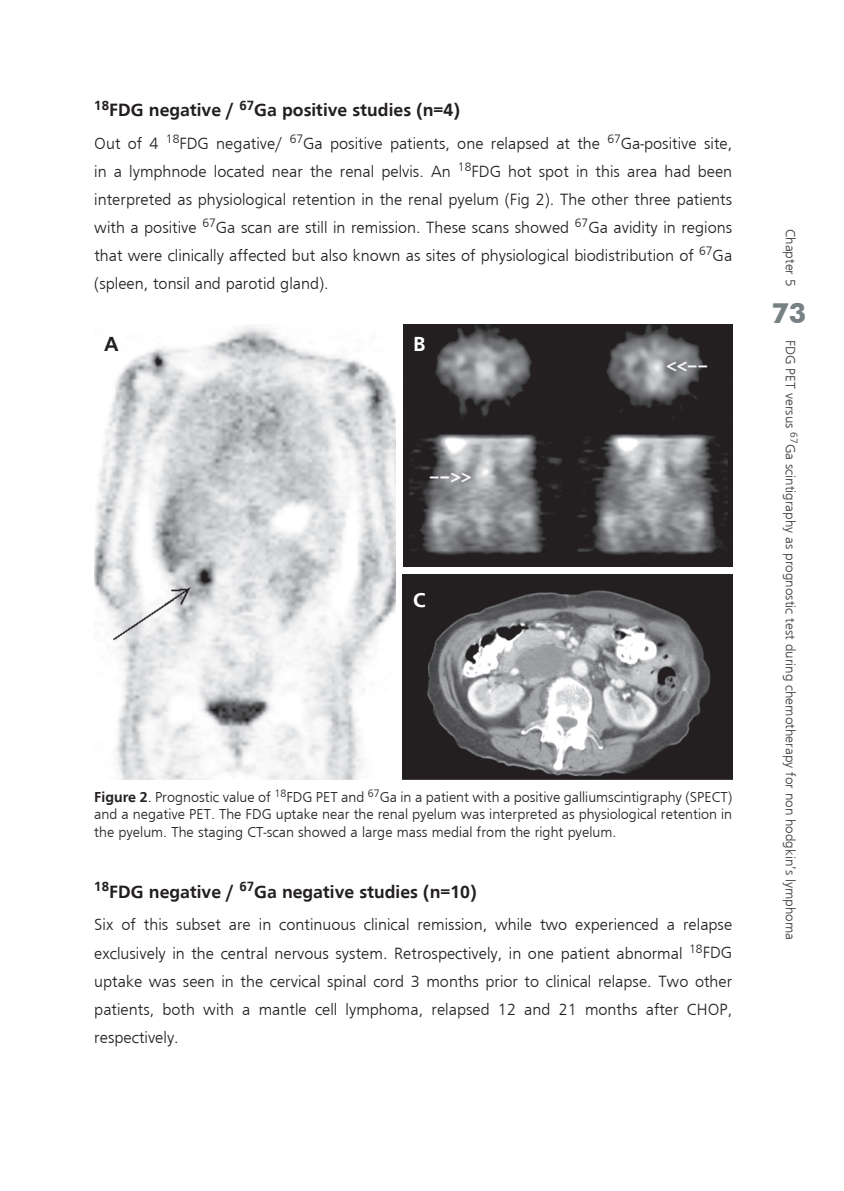
<style>
.page{position:relative;width:844px;height:1191px;background:#fff}
.page>*{position:absolute;margin:0;border:0;box-sizing:border-box;transform-origin:0 0}
.t1{font:700 28px "Futura BT";color:#778183}
.t2{font:700 21px "Frugal Sans";color:#fff}
.t3{font:700 21px "Frugal Sans";color:#231f20}
.t4{font:700 18.38px "Frugal Sans";color:#231f20}
.t5{font:300 16.8px/28px "Frugal Sans";color:#231f20;text-align:justify}
.t6{font:300 14.88px/17.8px "Frugal Sans";color:#231f20;text-align:justify}
.t7{font:300 14px "Frugal Sans";color:#3e3e3f}
.s1{font-weight:700}
</style>
<div class="page">
<img style="left:402px;top:574px;width:330px;height:206px">
<img style="left:94px;top:326px;width:301px;height:453px">
<img style="left:403px;top:324px;width:329px;height:243px">
<p class="t4" style="left:94px;top:99px;width:367px"><sup>18</sup>FDG negative / <sup>67</sup>Ga positive studies (n=4)</p>
<p class="t5" style="left:94px;top:129px;width:639px">Out of 4 <sup>18</sup>FDG negative/ <sup>67</sup>Ga positive patients, one relapsed at the <sup>67</sup>Ga-positive site, in a lymphnode located near the renal pelvis. An <sup>18</sup>FDG hot spot in this area had been interpreted as physiological retention in the renal pyelum (Fig 2). The other three patients with a positive <sup>67</sup>Ga scan are still in remission. These scans showed <sup>67</sup>Ga avidity in regions that were clinically affected but also known as sites of physiological biodistribution of <sup>67</sup>Ga (spleen, tonsil and parotid gland).</p>
<p class="t3" style="left:104px;top:332px;width:16px">A</p>
<p class="t2" style="left:413px;top:332px;width:14px">B</p>
<p class="t2" style="left:413px;top:587px;width:14px">C</p>
<p class="t6" style="left:94px;top:787px;width:639px"><span class="s1">Figure 2</span>. Prognostic value of <sup>18</sup>FDG PET and <sup>67</sup>Ga in a patient with a positive galliumscintigraphy (SPECT) and a negative PET. The FDG uptake near the renal pyelum was interpreted as physiological retention in the pyelum. The staging CT-scan showed a large mass medial from the right pyelum.</p>
<p class="t4" style="left:94px;top:880px;width:383px"><sup>18</sup>FDG negative / <sup>67</sup>Ga negative studies (n=10)</p>
<p class="t5" style="left:94px;top:910px;width:639px">Six of this subset are in continuous clinical remission, while two experienced a relapse exclusively in the central nervous system. Retrospectively, in one patient abnormal <sup>18</sup>FDG uptake was seen in the cervical spinal cord 3 months prior to clinical relapse. Two other patients, both with a mantle cell lymphoma, relapsed 12 and 21 months after CHOP, respectively.</p>
<p class="t7" style="left:798px;top:229px;width:59px;rotate:90deg">Chapter 5</p>
<h1 class="t1" style="left:771px;top:296px;width:36px">73</h1>
<p class="t7" style="left:798px;top:340px;width:601px;rotate:90deg">FDG PET versus <sup>67</sup>Ga scintigraphy as prognostic test during chemotherapy for non hodgkin’s lymphoma</p>
</div>
